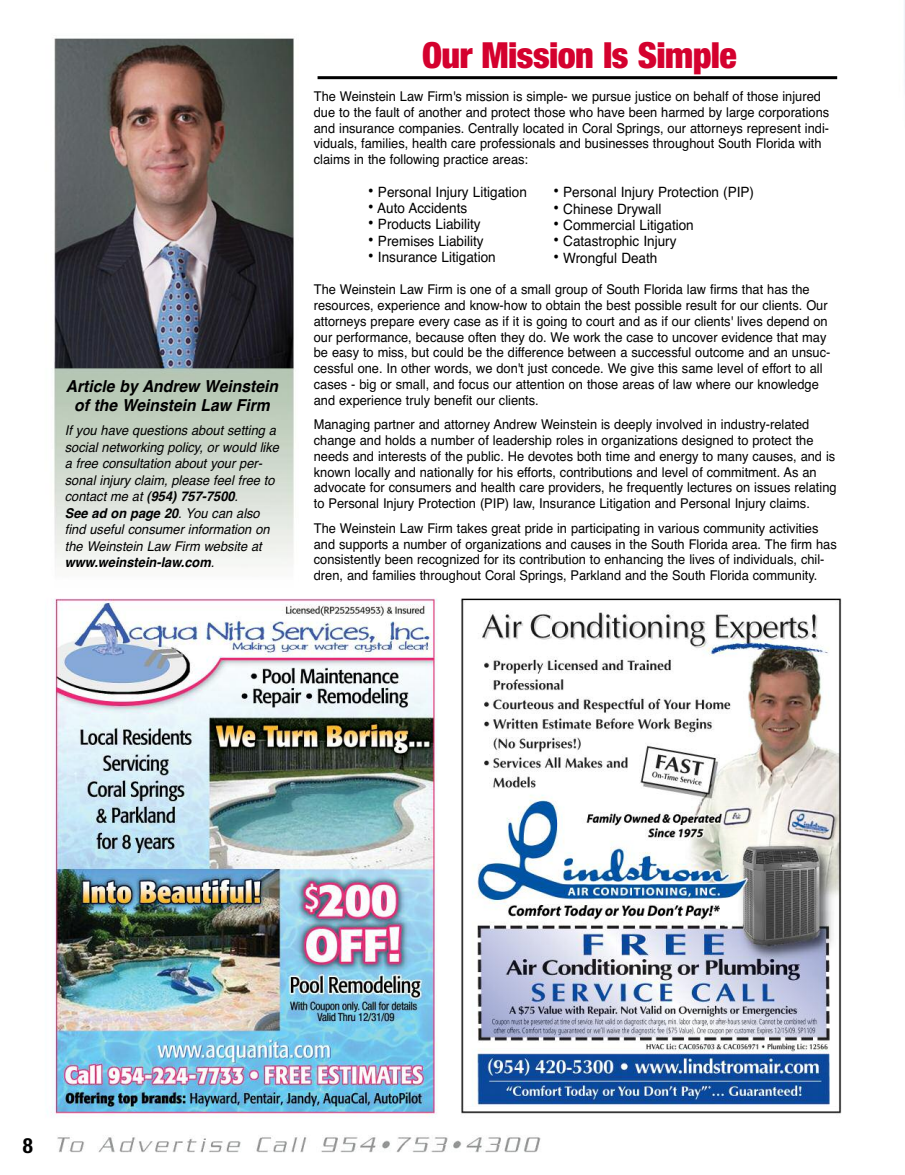
<style>
.page{position:relative;width:905px;height:1175px;background:#fff}
.page>*{position:absolute;margin:0;border:0;box-sizing:border-box;transform-origin:0 0}
.t1{font:900 condensed 36px "Helvetica Neue";letter-spacing:-.015em;color:#d4012e}
.t2{font:700 condensed 21px "Helvetica Neue";color:#000}
.t3{font:italic 700 16.5px/19.5px "Helvetica";color:#000;text-align:center;scale:.95 1}
.t4{font:14.25px "Helvetica";color:#000;scale:.95 1}
.t5{font:13.5px/15.8px "Helvetica";color:#000;scale:.95 1}
.t6{font:italic 13.5px/16.5px "Helvetica";color:#000;scale:.95 1}
.s1{font-weight:700}
.s2{font-size:18px}
</style>
<div class="page">
<img style="left:52px;top:38px;width:790px;height:1115px">
<hr style="left:317px;top:76px;width:520px;height:3px;background:#000">
<div style="left:551px;top:182px;width:225px;height:91px;background:#fff"></div>
<p class="t3" style="left:66px;top:376px;width:225px">Article by Andrew Weinstein of the Weinstein Law Firm</p>
<p class="t6" style="left:65px;top:422px;width:227px">If you have questions about setting a social networking policy, or would like a free consultation about your per&shy;sonal injury claim, please feel free to contact me at <span class="s1">(954) 757-7500</span>.<br><span class="s1">See ad on page 20</span>. You can also find useful consumer information on the Weinstein Law Firm website at <span class="s1">www.weinstein-law.com</span>.</p>
<h1 class="t1" style="left:422px;top:42px;width:316px">Our Mission Is Simple</h1>
<p class="t5" style="left:314px;top:88px;width:544px">The Weinstein Law Firm's mission is simple- we pursue justice on behalf of those injured due to the fault of another and protect those who have been harmed by large corporations and insurance companies. Centrally located in Coral Springs, our attorneys represent indi&shy;viduals, families, health care professionals and businesses throughout South Florida with claims in the following practice areas:</p>
<p class="t4" style="left:368px;top:183px;width:169px"><span class="s2">•</span> Personal Injury Litigation</p>
<p class="t4" style="left:368px;top:200px;width:106px"><span class="s2">•</span> Auto Accidents</p>
<p class="t4" style="left:368px;top:216px;width:120px"><span class="s2">•</span> Products Liability</p>
<p class="t4" style="left:368px;top:232px;width:123px"><span class="s2">•</span> Premises Liability</p>
<p class="t4" style="left:368px;top:249px;width:136px"><span class="s2">•</span> Insurance Litigation</p>
<p class="t5" style="left:314px;top:282px;width:545px">The Weinstein Law Firm is one of a small group of South Florida law firms that has the resources, experience and know-how to obtain the best possible result for our clients. Our attorneys prepare every case as if it is going to court and as if our clients' lives depend on our performance, because often they do. We work the case to uncover evidence that may be easy to miss, but could be the difference between a successful outcome and an unsuc&shy;cessful one. In other words, we don't just concede. We give this same level of effort to all cases - big or small, and focus our attention on those areas of law where our knowledge and experience truly benefit our clients.</p>
<p class="t5" style="left:314px;top:417px;width:552px">Managing partner and attorney Andrew Weinstein is deeply involved in industry-related change and holds a number of leadership roles in organizations designed to protect the needs and interests of the public. He devotes both time and energy to many causes, and is known locally and nationally for his efforts, contributions and level of commitment. As an advocate for consumers and health care providers, he frequently lectures on issues relating to Personal Injury Protection (PIP) law, Insurance Litigation and Personal Injury claims.</p>
<p class="t5" style="left:314px;top:520px;width:552px">The Weinstein Law Firm takes great pride in participating in various community activities and supports a number of organizations and causes in the South Florida area. The firm has consistently been recognized for its contribution to enhancing the lives of individuals, chil&shy;dren, and families throughout Coral Springs, Parkland and the South Florida community.</p>
<p class="t4" style="left:553px;top:184px;width:213px"><span class="s2">•</span> Personal Injury Protection (PIP)</p>
<p class="t4" style="left:553px;top:200px;width:115px"><span class="s2">•</span> Chinese Drywall</p>
<p class="t4" style="left:553px;top:217px;width:150px"><span class="s2">•</span> Commercial Litigation</p>
<p class="t4" style="left:553px;top:233px;width:131px"><span class="s2">•</span> Catastrophic Injury</p>
<p class="t4" style="left:553px;top:249px;width:111px"><span class="s2">•</span> Wrongful Death</p>
<h2 class="t2" style="left:23px;top:1133px;width:12px">8</h2>
</div>
